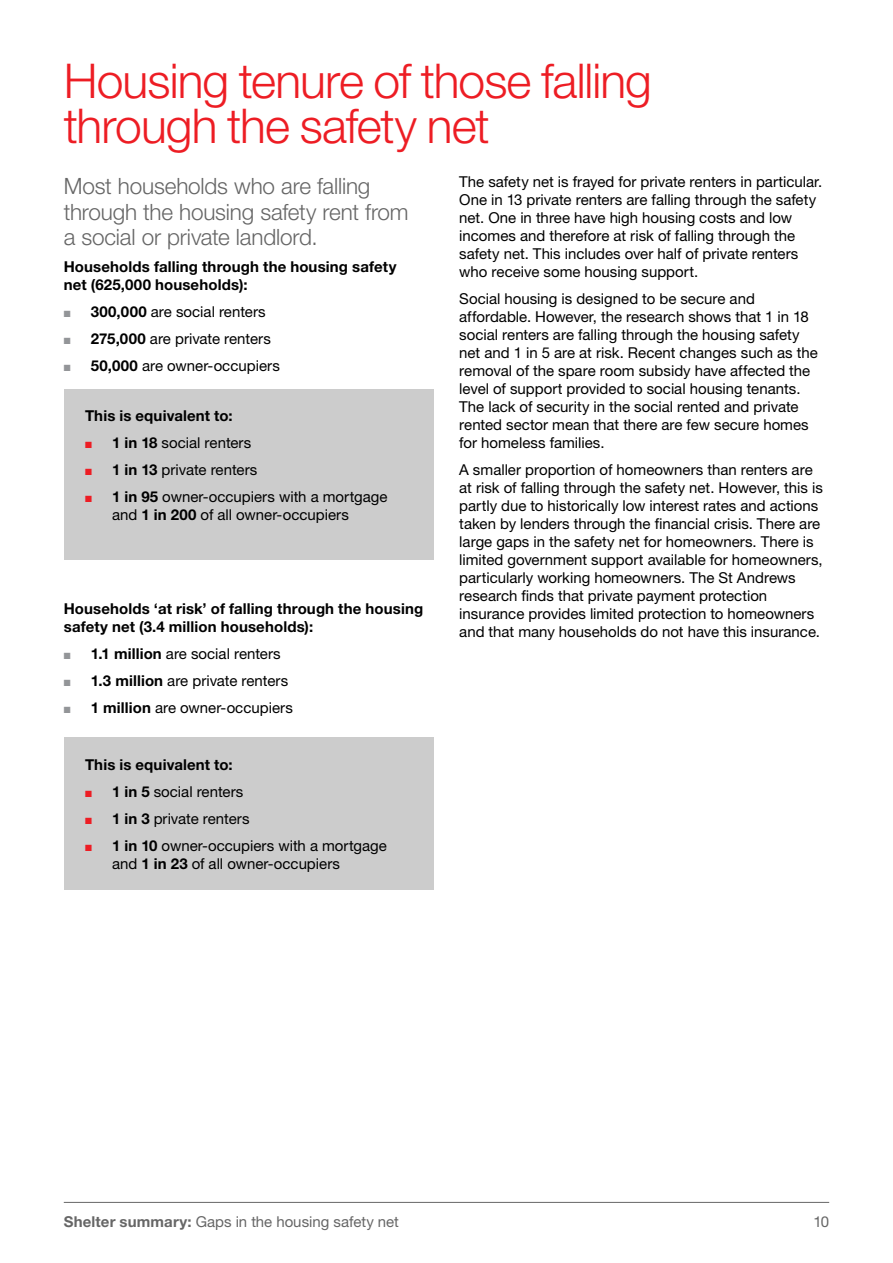
<style>
.page{position:relative;width:893px;height:1263px;background:#fff}
.page>*{position:absolute;margin:0;border:0;box-sizing:border-box;transform-origin:0 0}
.t1{font:300 48px/45px "Helvetica Neue LT Pro";letter-spacing:-.02em;color:#ed1d24}
.t2{font:300 22.5px/25.5px "Helvetica Neue LT Pro";letter-spacing:-.01em;color:#666}
.t3{font:15px/18px "Helvetica Neue LT Pro";color:#000}
.t4{font:700 15px/18px "Helvetica Neue LT Pro";letter-spacing:.01em;color:#000}
.t5{font:15px "Helvetica Neue LT Pro";color:#666}
.s1{color:#939598}
.s2{font-weight:700}
.s3{color:#ed1d24}
</style>
<div class="page">
<hr style="left:64px;top:1202px;width:765px;height:1px;background:#666">
<div style="left:64px;top:389px;width:370px;height:171px;background:#ccc"></div>
<div style="left:64px;top:737px;width:370px;height:153px;background:#ccc"></div>
<h1 class="t1" style="left:64px;top:57px;width:590px">Housing tenure of those falling through the safety net</h1>
<h2 class="t2" style="left:64px;top:173px;width:346px">Most households who are falling through the housing safety rent from a social or private landlord.</h2>
<p class="t4" style="left:64px;top:257px;width:334px">Households falling through the housing safety net (625,000 households):</p>
<p class="t3" style="left:64px;top:302px;width:203px"><span class="s1">■</span> <span class="s2">300,000</span> are social renters</p>
<p class="t3" style="left:64px;top:329px;width:209px"><span class="s1">■</span> <span class="s2">275,000</span> are private renters</p>
<p class="t3" style="left:64px;top:356px;width:218px"><span class="s1">■</span> <span class="s2">50,000</span> are owner-occupiers</p>
<p class="t4" style="left:85px;top:406px;width:149px">This is equivalent to:</p>
<p class="t3" style="left:85px;top:433px;width:168px"><span class="s3">■</span> <span class="s2">1 in 18</span> social renters</p>
<p class="t3" style="left:85px;top:460px;width:174px"><span class="s3">■</span> <span class="s2">1 in 13</span> private renters</p>
<p class="t3" style="left:112px;top:487px;width:277px;text-indent:-27px"><span class="s3">■</span> <span class="s2">1 in 95</span> owner-occupiers with a mortgage and <span class="s2">1 in 200</span> of all owner-occupiers</p>
<p class="t3" style="left:459px;top:172px;width:365px">The safety net is frayed for private renters in particular.<br>One in 13 private renters are falling through the safety net. One in three have high housing costs and low incomes and therefore at risk of falling through the safety net. This includes over half of private renters who receive some housing support.</p>
<p class="t3" style="left:459px;top:289px;width:360px">Social housing is designed to be secure and affordable. However, the research shows that 1 in 18 social renters are falling through the housing safety net and 1 in 5 are at risk. Recent changes such as the removal of the spare room subsidy have affected the level of support provided to social housing tenants.<br>The lack of security in the social rented and private rented sector mean that there are few secure homes for homeless families.</p>
<p class="t3" style="left:459px;top:460px;width:365px">A smaller proportion of homeowners than renters are at risk of falling through the safety net. However, this is partly due to historically low interest rates and actions taken by lenders through the financial crisis. There are large gaps in the safety net for homeowners. There is limited government support available for homeowners, particularly working homeowners. The St Andrews research finds that private payment protection insurance provides limited protection to homeowners and that many households do not have this insurance.</p>
<p class="t4" style="left:64px;top:599px;width:361px">Households ‘at risk’ of falling through the housing safety net (3.4 million households):</p>
<p class="t3" style="left:64px;top:644px;width:218px"><span class="s1">■</span> <span class="s2">1.1 million</span> are social renters</p>
<p class="t3" style="left:64px;top:671px;width:226px"><span class="s1">■</span> <span class="s2">1.3 million</span> are private renters</p>
<p class="t3" style="left:64px;top:698px;width:231px"><span class="s1">■</span> <span class="s2">1 million</span> are owner-occupiers</p>
<p class="t4" style="left:85px;top:755px;width:149px">This is equivalent to:</p>
<p class="t3" style="left:85px;top:782px;width:160px"><span class="s3">■</span> <span class="s2">1 in 5</span> social renters</p>
<p class="t3" style="left:85px;top:809px;width:166px"><span class="s3">■</span> <span class="s2">1 in 3</span> private renters</p>
<p class="t3" style="left:112px;top:836px;width:276px;text-indent:-27px"><span class="s3">■</span> <span class="s2">1 in 10</span> owner-occupiers with a mortgage and <span class="s2">1 in 23</span> of all owner-occupiers</p>
<p class="t5" style="left:64px;top:1212px;width:337px"><span class="s2">Shelter summary:</span> Gaps in the housing safety net</p>
<p class="t5" style="left:813px;top:1212px;width:17px">10</p>
</div>
